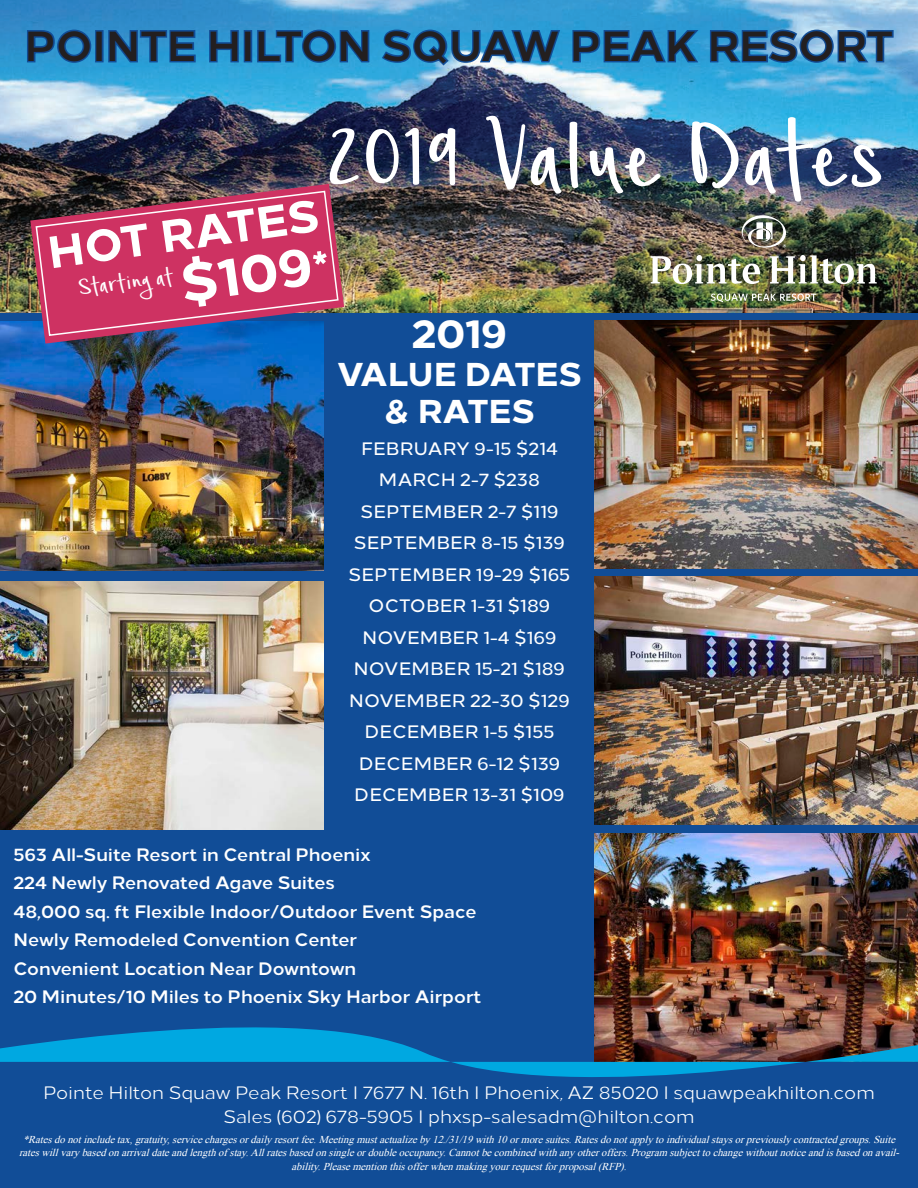
<style>
.page{position:relative;width:918px;height:1188px;background:#fff}
.page>*{position:absolute;margin:0;border:0;box-sizing:border-box;transform-origin:0 0}
.t1{font:135px "Simple Joys";color:#fff}
.t2{font:800 54px "Loew";color:#fff}
.t3{font:800 45px "Loew";color:#fff}
.t4{font:700 42px "Loew";color:#231f20}
.t5{font:800 40.5px "Loew";color:#fff}
.t6{font:800 33px/37.5px "Loew";color:#fff;text-align:center}
.t7{font:33px "Simple Joys";color:#fff}
.t8{font:700 18px "Loew";color:#fff}
.t9{font:500 18px "Loew";letter-spacing:.01em;color:#fff}
.t10{font:18px "Loew";color:#fff}
.t11{font:italic 10.5px/13.5px "Times New Roman";color:#fff;text-align:center}
.s1{font-size:45px}
</style>
<div class="page">
<img style="left:0;top:0;width:918px;height:313px">
<svg style="left:25px;top:28px;width:68px;height:36px;background:#2379b9"></svg>
<div style="left:95px;top:30px;width:9px;height:32px;border:3px solid #114d97"></div>
<svg style="left:107px;top:29px;width:90px;height:35px;background:#2276b7"></svg>
<svg style="left:208px;top:29px;width:32px;height:35px"></svg>
<div style="left:244px;top:30px;width:8px;height:32px;border:3px solid #114d97"></div>
<svg style="left:256px;top:28px;width:115px;height:36px;background:#217dbc"></svg>
<svg style="left:380px;top:28px;width:182px;height:40px;background:#378ac3"></svg>
<svg style="left:571px;top:27px;width:130px;height:37px;background:#217cbc"></svg>
<svg style="left:708px;top:28px;width:187px;height:36px;background:#4387c0"></svg>
<div style="left:0;top:313px;width:918px;height:875px;background:#114d97"></div>
<img style="left:651px;top:255px;width:109px;height:29px">
<img style="left:770px;top:255px;width:107px;height:29px">
<svg style="left:742px;top:215px;width:44px;height:33px"></svg>
<svg style="left:711px;top:294px;width:105px;height:8px"></svg>
<img style="left:0;top:322px;width:323px;height:248px">
<img style="left:0;top:581px;width:324px;height:249px">
<img style="left:30px;top:184px;width:314px;height:160px">
<svg style="left:35px;top:190px;width:304px;height:147px;background:#b23c68"></svg>
<img style="left:595px;top:576px;width:323px;height:249px">
<img style="left:595px;top:833px;width:323px;height:158px">
<img style="left:594px;top:320px;width:324px;height:249px">
<img style="left:0;top:991px;width:918px;height:86px">
<p class="t4" style="left:25px;top:12px;width:870px">POINTE HILTON SQUAW PEAK RESORT</p>
<p class="t1" style="left:326px;top:98px;width:562px">2019 Value Dates</p>
<p class="t3" style="left:43px;top:216px;width:275px;rotate:-8deg">HOT RATES</p>
<p class="t2" style="left:174px;top:239px;width:152px;rotate:-8deg">$109<span class="s1">*</span></p>
<p class="t7" style="left:77px;top:273px;width:97px;rotate:-7deg">Starting at</p>
<p class="t5" style="left:412px;top:300px;width:97px">2019</p>
<p class="t6" style="left:337px;top:352px;width:246px">VALUE DATES &amp; RATES</p>
<p class="t9" style="left:361px;top:434px;width:198px">FEBRUARY 9-15 $214</p>
<p class="t9" style="left:379px;top:466px;width:162px">MARCH 2-7 $238</p>
<p class="t9" style="left:360px;top:497px;width:200px">SEPTEMBER 2-7 $119</p>
<p class="t9" style="left:354px;top:529px;width:213px">SEPTEMBER 8-15 $139</p>
<p class="t9" style="left:349px;top:560px;width:223px">SEPTEMBER 19-29 $165</p>
<p class="t9" style="left:369px;top:592px;width:183px">OCTOBER 1-31 $189</p>
<p class="t9" style="left:362px;top:623px;width:196px">NOVEMBER 1-4 $169</p>
<p class="t9" style="left:354px;top:655px;width:213px">NOVEMBER 15-21 $189</p>
<p class="t9" style="left:349px;top:686px;width:222px">NOVEMBER 22-30 $129</p>
<p class="t9" style="left:365px;top:718px;width:191px">DECEMBER 1-5 $155</p>
<p class="t9" style="left:359px;top:749px;width:203px">DECEMBER 6-12 $139</p>
<p class="t9" style="left:354px;top:781px;width:212px">DECEMBER 13-31 $109</p>
<p class="t8" style="left:13px;top:840px;width:359px">563 All-Suite Resort in Central Phoenix</p>
<p class="t8" style="left:13px;top:868px;width:323px">224 Newly Renovated Agave Suites</p>
<p class="t8" style="left:13px;top:897px;width:465px">48,000 sq. ft Flexible Indoor/Outdoor Event Space</p>
<p class="t8" style="left:13px;top:925px;width:345px">Newly Remodeled Convention Center</p>
<p class="t8" style="left:13px;top:954px;width:344px">Convenient Location Near Downtown</p>
<p class="t8" style="left:13px;top:982px;width:470px">20 Minutes/10 Miles to Phoenix Sky Harbor Airport</p>
<p class="t10" style="left:43px;top:1079px;width:833px">Pointe Hilton Squaw Peak Resort I 7677 N. 16th I Phoenix, AZ 85020 I squawpeakhilton.com</p>
<p class="t10" style="left:223px;top:1103px;width:473px">Sales (602) 678-5905 I phxsp-salesadm@hilton.com</p>
<p class="t11" style="left:19px;top:1132px;width:885px">*Ratesdonotincludetax,gratuity,servicechargesordailyresortfee.Meetingmustactualizeby12./31/19with10ormoresuites.Ratesdonotapplytoindividualstaysorpreviouslycontractedgroups.Suite rateswillvarybasedonarrivaldateandlengthof stay.Allratesbasedonsingleordoubleoccupancy.Cannotbecombinedwithanyotheroffers.Program subj ecttochangewithoutnoticeandisbasedonavail&shy;ability.Pleasementionthisofferwhenmakingyourrequestforproposal(RFP).</p>
</div>
